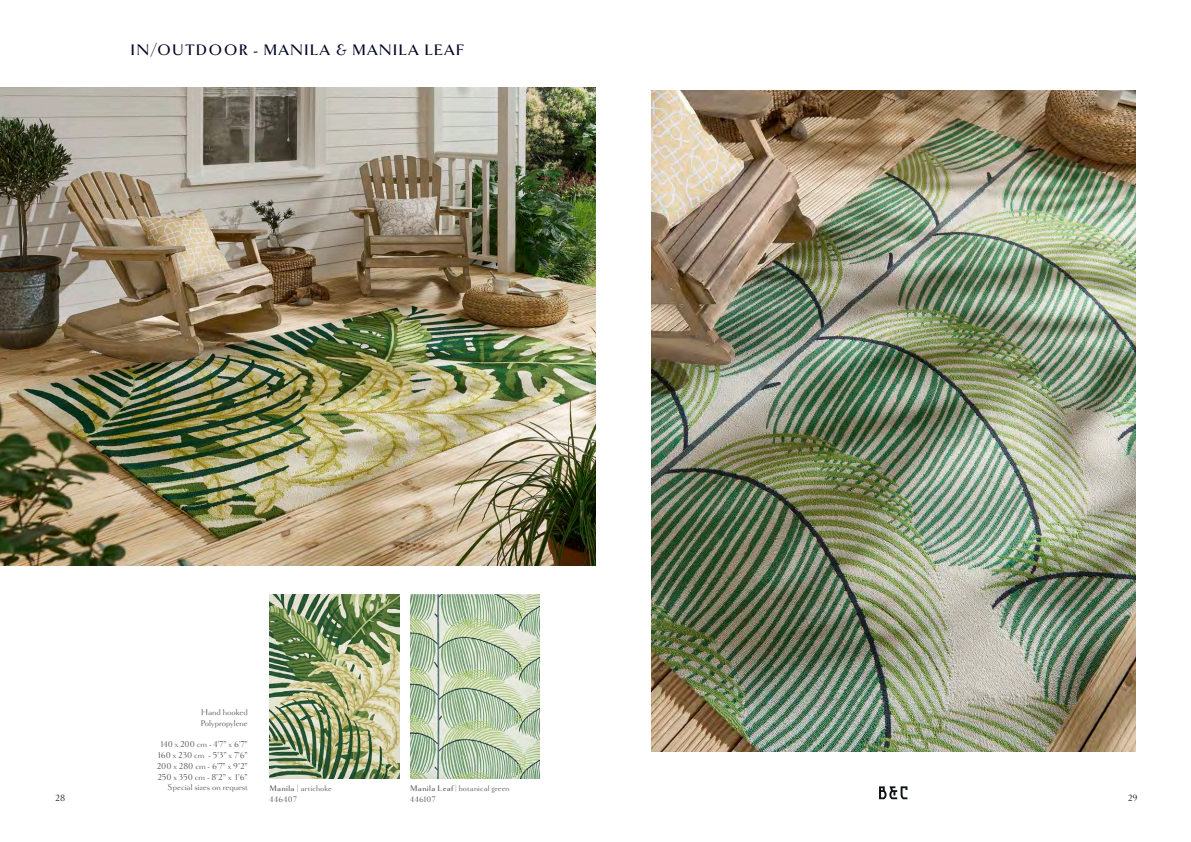
<style>
.page{position:relative;width:1191px;height:842px;background:#fff}
.page>*{position:absolute;margin:0;border:0;box-sizing:border-box;transform-origin:0 0}
.t1{font:700 16px "Goldenbook";letter-spacing:.07em;color:#000420}
.t2{font:9.5px "Goldenbook";color:#231f20}
.t3{font:9px "Goldenbook";color:#57585a}
.t4{font:8.5px "Goldenbook";letter-spacing:.02em;color:#57585a}
.s1{font-weight:700}
</style>
<div class="page">
<img style="left:0;top:87px;width:595px;height:479px">
<img style="left:269px;top:595px;width:130px;height:183px">
<img style="left:410px;top:595px;width:130px;height:183px">
<svg style="left:879px;top:786px;width:28px;height:13px"></svg>
<img style="left:651px;top:90px;width:484px;height:661px">
<p class="t1" style="left:131px;top:41px;width:335px">IN/OUTDOOR - MANILA &amp; MANILA LEAF</p>
<p class="t2" style="left:55px;top:793px;width:11px">28</p>
<p class="t3" style="left:201px;top:706px;width:48px">Hand hooked</p>
<p class="t3" style="left:201px;top:717px;width:49px">Polypropylene</p>
<p class="t3" style="left:161px;top:739px;width:88px">140 x 200 cm - 4’7” x 6’7”</p>
<p class="t3" style="left:158px;top:750px;width:91px">160 x 230 cm - 5’3” x 7’6”</p>
<p class="t3" style="left:157px;top:760px;width:93px">200 x 280 cm - 6’7” x 9’2”</p>
<p class="t3" style="left:157px;top:771px;width:92px">250 x 350 cm - 8’2” x 1’6”</p>
<p class="t3" style="left:168px;top:782px;width:82px">Special sizes on request</p>
<p class="t4" style="left:269px;top:783px;width:64px"><span class="s1">Manila |</span> artichoke</p>
<p class="t4" style="left:269px;top:794px;width:29px">446407</p>
<p class="t4" style="left:410px;top:783px;width:101px"><span class="s1">Manila Leaf</span> | botanical green</p>
<p class="t4" style="left:410px;top:794px;width:27px">446107</p>
<p class="t2" style="left:1127px;top:793px;width:11px">29</p>
</div>
